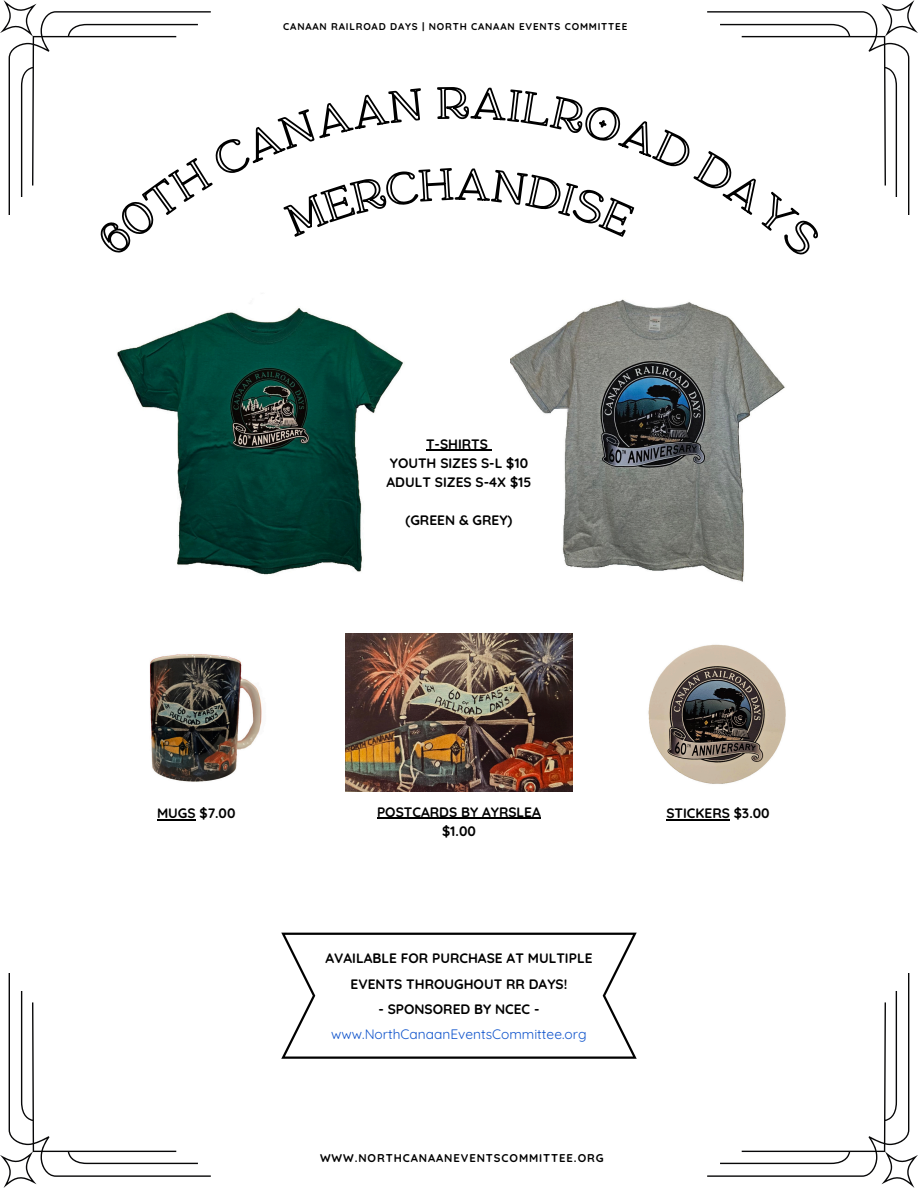
<style>
.page{position:relative;width:918px;height:1188px;background:#fff}
.page>*{position:absolute;margin:0;border:0;box-sizing:border-box;transform-origin:0 0}
.t1{font:700 13.65px/19px "Quicksand";color:#000;text-align:center}
.t2{font:13.65px "Quicksand";color:#15c}
.t3{font:700 11.25px "Quicksand";letter-spacing:.08em;color:#000}
.t4{font:700 9.9px "Quicksand";letter-spacing:.08em;color:#000}
</style>
<div class="page">
<img style="left:648px;top:644px;width:138px;height:140px">
<img style="left:510px;top:299px;width:275px;height:283px">
<img style="left:117px;top:312px;width:245px;height:263px">
<img style="left:345px;top:634px;width:228px;height:157px">
<svg style="left:281px;top:933px;width:356px;height:126px"></svg>
<img style="left:150px;top:654px;width:112px;height:128px">
<svg style="left:0;top:0;width:211px;height:215px"></svg>
<svg style="left:708px;top:0;width:210px;height:215px"></svg>
<svg style="left:0;top:973px;width:211px;height:215px"></svg>
<svg style="left:708px;top:973px;width:210px;height:215px"></svg>
<svg style="left:280px;top:308px;width:176px;height:227px"></svg>
<svg style="left:94px;top:85px;width:731px;height:170px"></svg>
<hr style="left:377px;top:818px;width:164px;height:1px;background:#000">
<hr style="left:157px;top:819px;width:39px;height:1px;background:#000">
<hr style="left:666px;top:819px;width:64px;height:1px;background:#000">
<hr style="left:426px;top:450px;width:62px;height:1px;background:#000">
<h4 class="t4" style="left:283px;top:20px;width:346px">CANAAN RAILROAD DAYS | NORTH CANAAN EVENTS COMMITTEE</h4>
<p class="t1" style="left:387px;top:434px;width:146px">T-SHIRTS<br>YOUTH SIZES S-L $10<br>ADULT SIZES S-4X $15</p>
<p class="t1" style="left:406px;top:510px;width:108px">(GREEN &amp; GREY)</p>
<p class="t1" style="left:377px;top:802px;width:165px">POSTCARDS BY AYRSLEA $1.00</p>
<p class="t1" style="left:157px;top:803px;width:80px">MUGS $7.00</p>
<p class="t1" style="left:666px;top:803px;width:105px">STICKERS $3.00</p>
<p class="t1" style="left:325px;top:945px;width:269px;line-height:25.3px">AVAILABLE FOR PURCHASE AT MULTIPLE<br>EVENTS THROUGHOUT RR DAYS!</p>
<p class="t1" style="left:378px;top:999px;width:163px">- SPONSORED BY NCEC -</p>
<p class="t2" style="left:331px;top:1026px;width:257px">www.NorthCanaanEventsCommittee.org</p>
<p class="t3" style="left:320px;top:1151px;width:285px">WWW.NORTHCANAANEVENTSCOMMITTEE.ORG</p>
</div>
